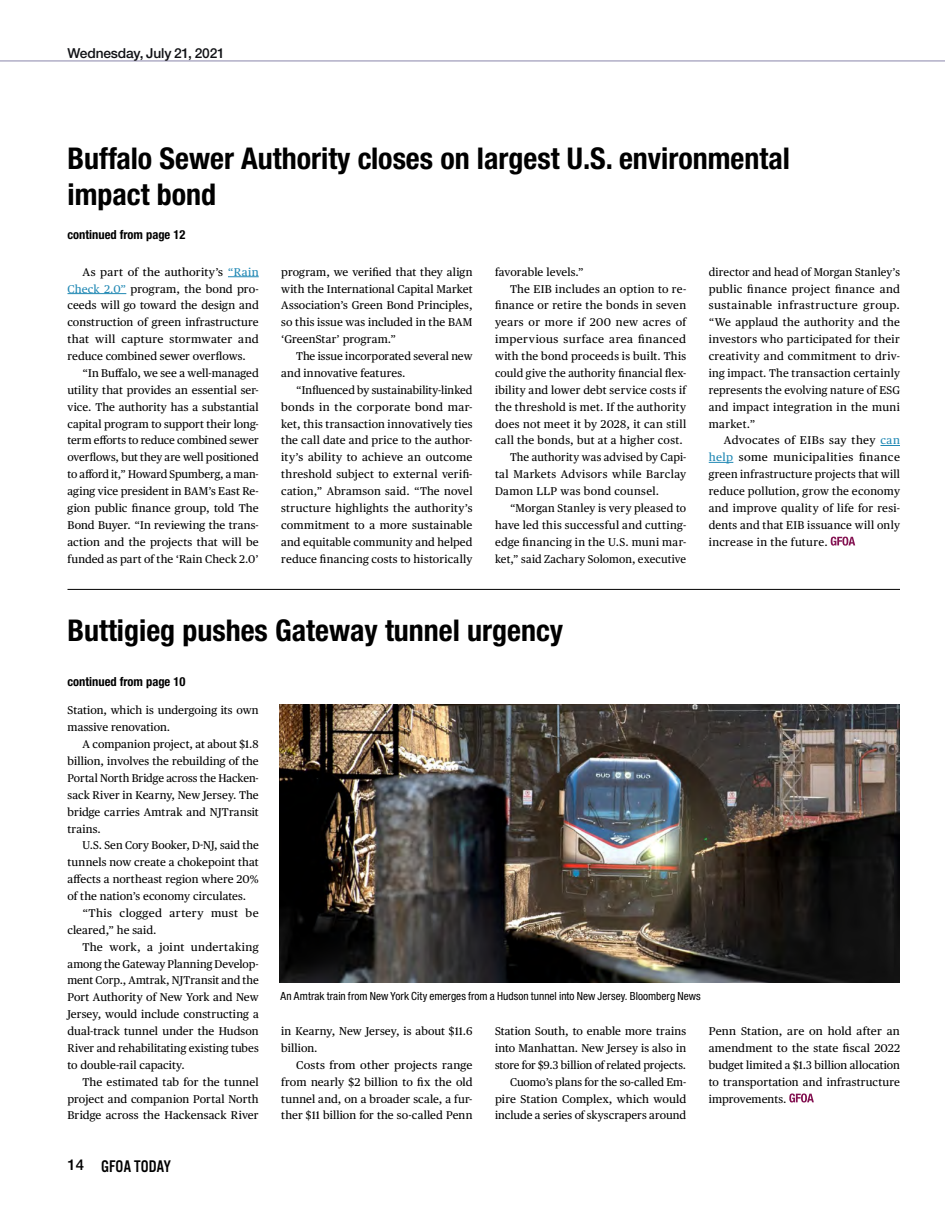
<style>
.page{position:relative;width:945px;height:1215px;background:#fff}
.page>*{position:absolute;margin:0;border:0;box-sizing:border-box;transform-origin:0 0}
.t1{font:700 condensed 30px/36px "Helvetica Neue LT Std";color:#000}
.t2{font:17.5px "Alternate Got No 3 D";color:#000}
.t3{font:500 13.75px "Helvetica Neue LT Std";letter-spacing:-.01em;color:#101115}
.t4{font:700 condensed 12.5px "Helvetica Neue LT Std";color:#000}
.t5{font:11.25px/16.9px "Publico Text";letter-spacing:.015em;color:#000;text-align:justify}
.t6{font:condensed 11.25px "Helvetica Neue LT Std";letter-spacing:.01em;color:#000}
.t7{font:11.25px "Publico Text";letter-spacing:.035em;color:#000}
.t8{font:11.25px "Publico Text";letter-spacing:.04em;color:#000}
.s1{color:#2088b4}
.s2{font-family:"Helvetica Neue LT Std";font-weight:500;font-size:15px}
</style>
<div class="page">
<hr style="left:0;top:61px;width:945px;height:1px;background:#8985aa">
<hr style="left:228px;top:276px;width:31px;height:1px;background:#2088b4">
<hr style="left:68px;top:293px;width:58px;height:1px;background:#2088b4">
<svg style="left:880px;top:445px;width:20px;height:1px"></svg>
<svg style="left:709px;top:462px;width:24px;height:1px"></svg>
<svg style="left:831px;top:537px;width:24px;height:9px"></svg>
<hr style="left:68px;top:589px;width:832px;height:1px;background:#000">
<svg style="left:789px;top:1093px;width:25px;height:9px"></svg>
<img style="left:279px;top:704px;width:621px;height:279px">
<p class="t3" style="left:68px;top:45px;width:159px">Wednesday, July 21, 2021</p>
<h1 class="t1" style="left:68px;top:140px;width:724px">Buffalo Sewer Authority closes on largest U.S. environmental impact bond</h1>
<p class="t4" style="left:68px;top:227px;width:119px">continued from page 12</p>
<p class="t5" style="left:68px;top:263px;width:193px;text-indent:15px">As part of the authority’s <span class="s1">“Rain Check 2.0”</span> program, the bond pro&shy;ceeds will go toward the design and construction of green infrastructure that will capture stormwater and reduce combined sewer overflows.</p>
<p class="t5" style="left:68px;top:364px;width:193px;text-indent:15px">“In Buffalo, we see a well-managed utility that provides an essential ser&shy;vice. The authority has a substantial capital program to support their long&shy;term efforts to reduce combined sewer overflows, but they are well positioned to afford it,” Howard Spumberg, a man&shy;aging vice president in BAM’s East Re&shy;gion public finance group, told The Bond Buyer. “In reviewing the trans&shy;action and the projects that will be funded as part of the ‘Rain Check 2.0’</p>
<p class="t5" style="left:281px;top:263px;width:193px">program, we verified that they align with the International Capital Market Association’s Green Bond Principles, so this issue was included in the BAM ‘GreenStar’ program.”</p>
<p class="t5" style="left:281px;top:347px;width:193px;text-indent:15px">The issue incorporated several new and innovative features.</p>
<p class="t5" style="left:281px;top:381px;width:193px;text-indent:15px">“Influenced by sustainability-linked bonds in the corporate bond mar&shy;ket, this transaction innovatively ties the call date and price to the author&shy;ity’s ability to achieve an outcome threshold subject to external verifi&shy;cation,” Abramson said. “The novel structure highlights the authority’s commitment to a more sustainable and equitable community and helped reduce financing costs to historically</p>
<p class="t5" style="left:495px;top:263px;width:90px">favorable levels.”</p>
<p class="t5" style="left:510px;top:279px;width:178px">The EIB includes an option to re-</p>
<p class="t5" style="left:495px;top:296px;width:193px">finance or retire the bonds in seven</p>
<p class="t5" style="left:495px;top:313px;width:193px">years or more if 200 new acres of</p>
<p class="t8" style="left:495px;top:331px;width:193px">impervious surface area financed</p>
<p class="t5" style="left:495px;top:347px;width:193px">with the bond proceeds is built. This</p>
<p class="t5" style="left:495px;top:364px;width:193px">could give the authority financial flex-</p>
<p class="t5" style="left:495px;top:381px;width:193px">ibility and lower debt service costs if</p>
<p class="t5" style="left:495px;top:398px;width:193px">the threshold is met. If the authority</p>
<p class="t5" style="left:495px;top:414px;width:193px">does not meet it by 2028, it can still</p>
<p class="t5" style="left:495px;top:431px;width:189px">call the bonds, but at a higher cost.</p>
<p class="t5" style="left:510px;top:448px;width:178px">The authority was advised by Capi-</p>
<p class="t7" style="left:495px;top:466px;width:193px">tal Markets Advisors while Barclay</p>
<p class="t5" style="left:495px;top:482px;width:166px">Damon LLP was bond counsel.</p>
<p class="t5" style="left:510px;top:499px;width:178px">“Morgan Stanley is very pleased to</p>
<p class="t5" style="left:495px;top:516px;width:193px">have led this successful and cutting-</p>
<p class="t7" style="left:495px;top:533px;width:193px">edge financing in the U.S. muni mar-</p>
<p class="t5" style="left:495px;top:549px;width:193px">ket,” said Zachary Solomon, executive</p>
<p class="t5" style="left:709px;top:263px;width:193px">director and head of Morgan Stanley’s public finance project finance and sustainable infrastructure group. “We applaud the authority and the investors who participated for their creativity and commitment to driv&shy;ing impact. The transaction certainly represents the evolving nature of ESG and impact integration in the muni market.”</p>
<p class="t5" style="left:709px;top:431px;width:193px;text-indent:15px">Advocates of EIBs say they <span class="s1">can help</span> some municipalities finance green infrastructure projects that will reduce pollution, grow the economy and improve quality of life for resi&shy;dents and that EIB issuance will only increase in the future.</p>
<h1 class="t1" style="left:68px;top:612px;width:497px">Buttigieg pushes Gateway tunnel urgency</h1>
<p class="t4" style="left:68px;top:674px;width:119px">continued from page 10</p>
<p class="t5" style="left:68px;top:701px;width:193px">Station, which is undergoing its own massive renovation.</p>
<p class="t5" style="left:68px;top:735px;width:193px;text-indent:15px">A companion project, at about $1.8 billion, involves the rebuilding of the Portal North Bridge across the Hacken&shy;sack River in Kearny, New Jersey. The bridge carries Amtrak and NJTransit trains.</p>
<p class="t5" style="left:68px;top:836px;width:193px;text-indent:15px">U.S. Sen Cory Booker, D-NJ, said the tunnels now create a chokepoint that affects a northeast region where 20% of the nation’s economy circulates.</p>
<p class="t5" style="left:68px;top:904px;width:193px;text-indent:15px">“This clogged artery must be cleared,” he said.</p>
<p class="t5" style="left:68px;top:938px;width:193px;text-indent:15px">The work, a joint undertaking among the Gateway Planning Develop&shy;ment Corp., Amtrak, NJTransit and the Port Authority of New York and New Jersey, would include constructing a dual-track tunnel under the Hudson River and rehabilitating existing tubes to double-rail capacity.</p>
<p class="t5" style="left:68px;top:1073px;width:193px;text-indent:15px">The estimated tab for the tunnel project and companion Portal North Bridge across the Hackensack River</p>
<h2 class="t2" style="left:68px;top:1157px;width:105px"><span class="s2">14</span> GFOA TODAY</h2>
<p class="t6" style="left:281px;top:989px;width:422px">An Amtrak train from New York City emerges from a Hudson tunnel into New Jersey. Bloomberg News</p>
<p class="t5" style="left:281px;top:1022px;width:193px">in Kearny, New Jersey, is about $11.6 billion.</p>
<p class="t5" style="left:281px;top:1056px;width:193px;text-indent:15px">Costs from other projects range from nearly $2 billion to fix the old tunnel and, on a broader scale, a fur&shy;ther $11 billion for the so-called Penn</p>
<p class="t5" style="left:495px;top:1022px;width:193px;text-align:right">Station South, to enable more trains into Manhattan. New Jersey is also in store for $9.3 billion of related projects.<br>Cuomo’s plans for the so-called Em&shy;pire Station Complex, which would include a series of skyscrapers around</p>
<p class="t5" style="left:709px;top:1022px;width:193px">Penn Station, are on hold after an amendment to the state fiscal 2022 budget limited a $1.3 billion allocation to transportation and infrastructure improvements.</p>
</div>
